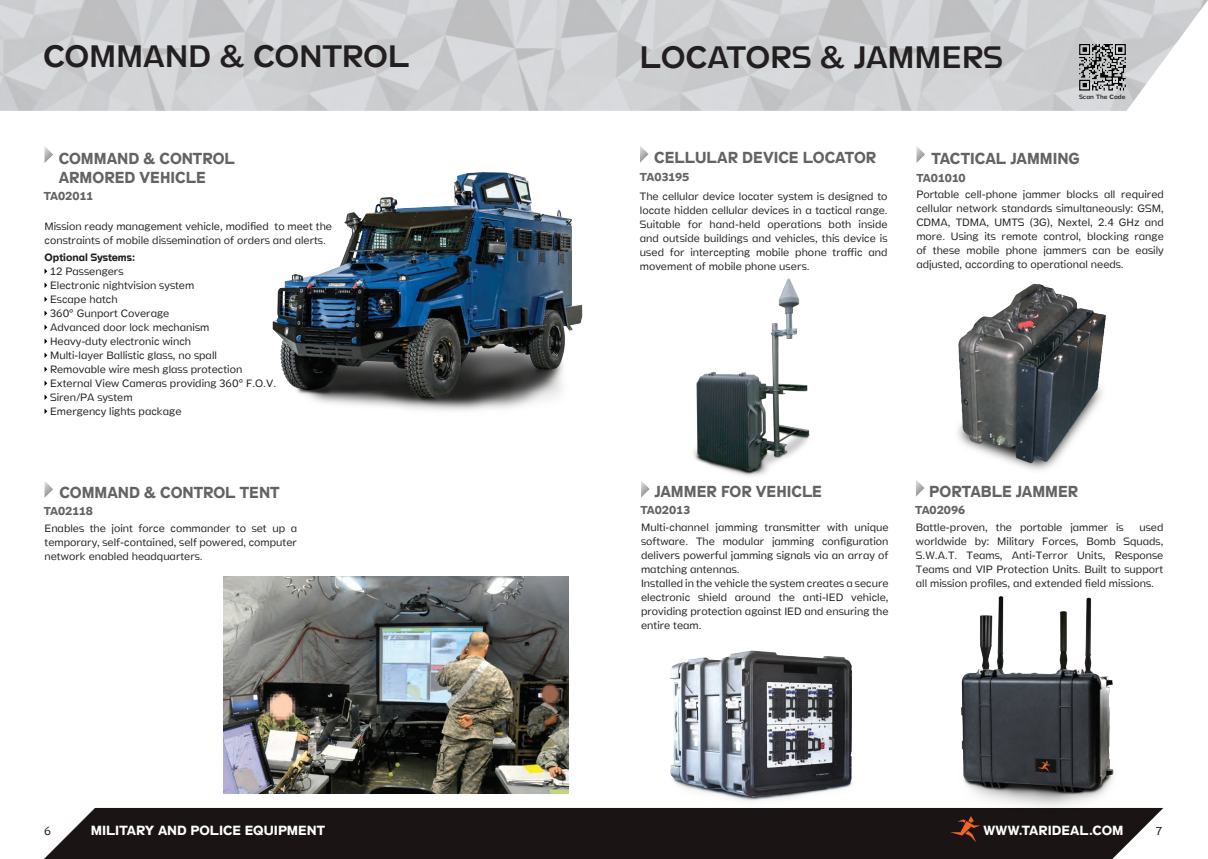
<style>
.page{position:relative;width:1208px;height:859px;background:#fff}
.page>*{position:absolute;margin:0;border:0;box-sizing:border-box;transform-origin:0 0}
.t1{font:300 31.5px "Stamen";letter-spacing:-.005em;color:#231f20}
.t2{font:700 16.2px/19px "Stamen";letter-spacing:-.005em;color:#636366;scale:.94 1}
.t3{font:700 13.5px "Stamen";color:#fff}
.t4{font:700 11.7px "Stamen";letter-spacing:-.025em;color:#636366}
.t5{font:200 11.7px "Stamen";color:#231f20}
.t6{font:200 10.8px/14px "Stamen";color:#231f20;text-align:justify}
.t7{font:700 10.8px "Stamen";color:#231f20}
.t8{font:300 6.3px "Stamen";color:#231f20}
</style>
<div class="page">
<div style="left:44px;top:808px;width:1092px;height:51px;background:#1a1415"></div>
<img style="left:0;top:0;width:1208px;height:111px">
<svg style="left:950px;top:836px;width:30px;height:6px"></svg>
<img style="left:1077px;top:43px;width:50px;height:49px">
<img style="left:223px;top:577px;width:345px;height:217px">
<svg style="left:44px;top:147px;width:9px;height:16px"></svg>
<svg style="left:44px;top:481px;width:9px;height:17px"></svg>
<svg style="left:916px;top:480px;width:8px;height:17px"></svg>
<svg style="left:641px;top:481px;width:8px;height:17px"></svg>
<img style="left:655px;top:650px;width:226px;height:180px">
<img style="left:885px;top:596px;width:279px;height:240px">
<svg style="left:640px;top:146px;width:8px;height:17px"></svg>
<img style="left:645px;top:278px;width:165px;height:208px">
<svg style="left:916px;top:146px;width:9px;height:17px"></svg>
<img style="left:957px;top:283px;width:149px;height:187px">
<img style="left:272px;top:172px;width:311px;height:239px">
<h1 class="t1" style="left:43px;top:32px;width:369px">COMMAND &amp; CONTROL</h1>
<h1 class="t1" style="left:639px;top:33px;width:365px">LOCATORS &amp; JAMMERS</h1>
<p class="t8" style="left:1079px;top:91px;width:48px">Scan The Code</p>
<h2 class="t2" style="left:59px;top:148px;width:189px">COMMAND &amp; CONTROL<br>ARMORED VEHICLE</h2>
<p class="t4" style="left:44px;top:187px;width:51px">TA02011</p>
<p class="t6" style="left:45px;top:219px;width:289px">Mission ready management vehicle, modified to meet the constraints of mobile dissemination of orders and alerts.</p>
<p class="t7" style="left:45px;top:249px;width:92px">Optional Systems:</p>
<p class="t6" style="left:50px;top:264px;width:228px;text-align:left">12 Passengers<br>Electronic nightvision system<br>Escape hatch<br>360° Gunport Coverage<br>Advanced door lock mechanism<br>Heavy-duty electronic winch<br>Multi-layer Ballistic glass, no spall<br>Removable wire mesh glass protection<br>External View Cameras providing 360° F.O.V.<br>Siren/PA system<br>Emergency lights package</p>
<h2 class="t2" style="left:654px;top:147px;width:238px">CELLULAR DEVICE LOCATOR</h2>
<p class="t4" style="left:640px;top:168px;width:51px">TA03195</p>
<p class="t6" style="left:640px;top:189px;width:249px">The cellular device locater system is designed to locate hidden cellular devices in a tactical range.<br>Suitable for hand-held operations both inside and outside buildings and vehicles, this device is used for intercepting mobile phone traffic and movement of mobile phone users.</p>
<h2 class="t2" style="left:931px;top:148px;width:159px">TACTICAL JAMMING</h2>
<p class="t4" style="left:916px;top:169px;width:51px">TA01010</p>
<p class="t6" style="left:916px;top:188px;width:249px">Portable cell-phone jammer blocks all required cellular network standards simultaneously: GSM, CDMA, TDMA, UMTS (3G), Nextel, 2.4 GHz and more. Using its remote control, blocking range of these mobile phone jammers can be easily adjusted, according to operational needs.</p>
<h2 class="t2" style="left:59px;top:482px;width:236px">COMMAND &amp; CONTROL TENT</h2>
<h2 class="t2" style="left:929px;top:481px;width:160px">PORTABLE JAMMER</h2>
<h2 class="t2" style="left:654px;top:482px;width:180px">JAMMER FOR VEHICLE</h2>
<p class="t6" style="left:641px;top:520px;width:249px;text-align:left">Multi-channel jamming transmitter with unique software. The modular jamming configuration delivers powerful jamming signals via an array of matching antennas.<br>Installed in the vehicle the system creates a secure electronic shield around the anti-IED vehicle, providing protection against IED and ensuring the entire team.</p>
<p class="t4" style="left:640px;top:501px;width:51px">TA02013</p>
<p class="t4" style="left:44px;top:502px;width:51px">TA02118</p>
<p class="t4" style="left:915px;top:501px;width:52px">TA02096</p>
<p class="t6" style="left:916px;top:520px;width:209px">Battle-proven, the portable jammer is</p>
<p class="t6" style="left:916px;top:520px;width:249px;text-indent:224px">used worldwide by: Military Forces, Bomb Squads, S.W.A.T. Teams, Anti-Terror Units, Response Teams and VIP Protection Units. Built to support all mission profiles, and extended field missions.</p>
<p class="t6" style="left:45px;top:521px;width:254px">Enables the joint force commander to set up a temporary, self-contained, self powered, computer network enabled headquarters.</p>
<p class="t5" style="left:44px;top:823px;width:9px">6</p>
<p class="t3" style="left:91px;top:820px;width:236px">MILITARY AND POLICE EQUIPMENT</p>
<p class="t3" style="left:983px;top:820px;width:142px">WWW.TARIDEAL.COM</p>
<p class="t5" style="left:1156px;top:824px;width:8px">7</p>
</div>
